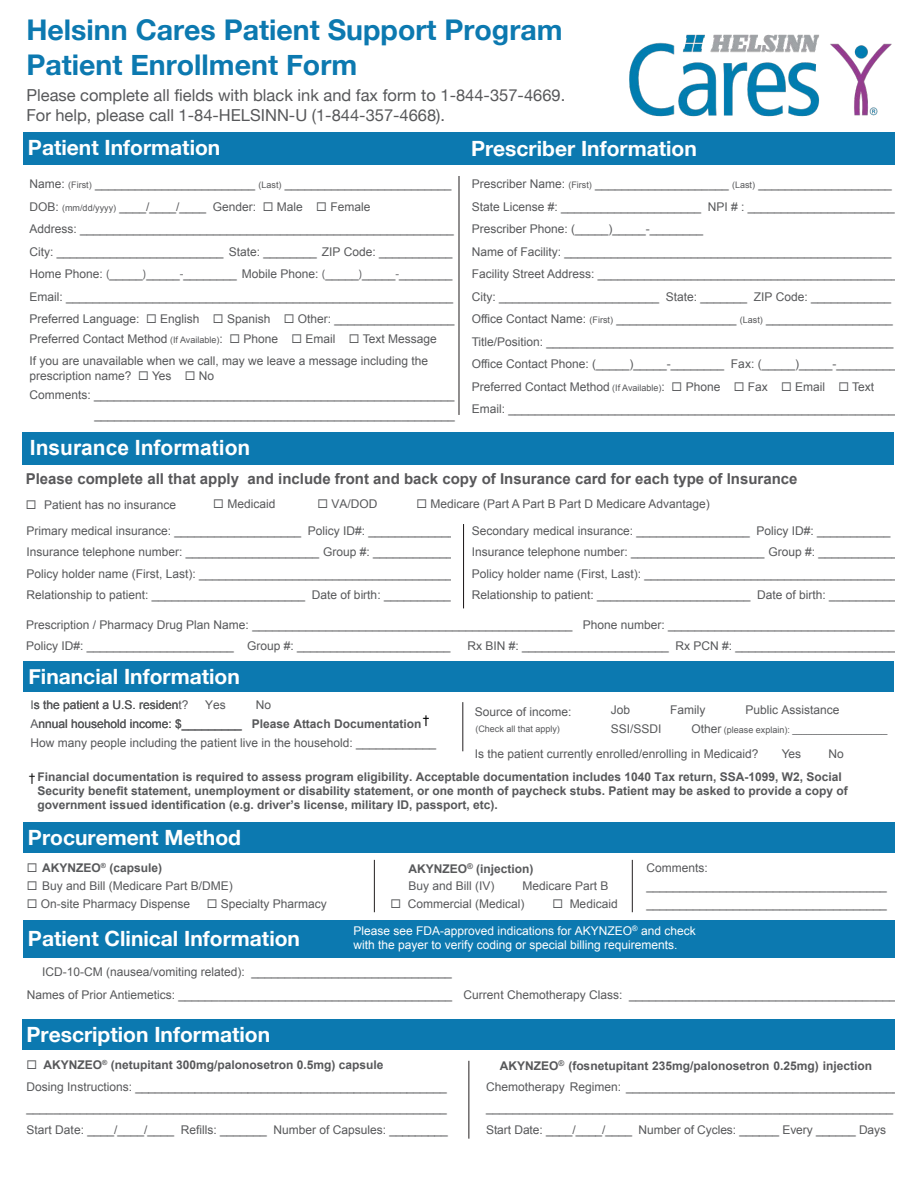
<style>
.page{position:relative;width:918px;height:1188px;background:#fff}
.page>*{position:absolute;margin:0;border:0;box-sizing:border-box;transform-origin:0 0}
.t1{font:700 28.5px/35.7px "Helvetica Neue";color:#0c79b0}
.t2{font:700 21px "Helvetica Neue";color:#fff}
.t3{font:700 21px "Arial";color:#fff}
.t4{font:700 21px "Helvetica Neue";color:#fff}
.t5{font:16.5px/19.8px "Helvetica Neue";color:#57585a}
.t6{font:700 15px "Arial";color:#58585a}
.t7{font:12px/22.5px "Arial";color:#57585a}
.t8{font:700 12px/13.6px "Arial";color:#57585a}
.t9{font:12px/14.4px "Arial";color:#fff}
.t10{font:12px "Arial";color:#58595b}
.t11{font:700 12px/17.2px "Arial";color:#58595b}
.t12{font:700 12px "Arial";color:#57585a}
.t13{font:12px "Arial";color:#000}
.t14{font:9px "Arial";color:#58595b}
.t15{font:9px "Arial";color:#58595b}
.s1{font-size:9px}
.s2{font-family:"Myriad Pro"}
.s3{font-size:12px}
.s4{font-family:"Helvetica Neue";font-weight:400;color:#000}
.s5{font-style:inherit}
.s6{font-weight:400}
.s7{font-weight:700}
</style>
<div class="page">
<div style="left:23px;top:132px;width:875px;height:32px;background:#0c79b0"></div>
<div style="left:23px;top:1019px;width:876px;height:30px;background:#0c79b0"></div>
<hr style="left:459px;top:176px;width:1px;height:239px;background:#231f20">
<hr style="left:469px;top:1061px;width:1px;height:78px;background:#231f20">
<div style="left:23px;top:920px;width:879px;height:38px;background:#0c79b0"></div>
<div style="left:23px;top:822px;width:879px;height:31px;background:#0c79b0"></div>
<hr style="left:374px;top:860px;width:1px;height:52px;background:#231f20">
<hr style="left:632px;top:860px;width:1px;height:52px;background:#231f20">
<div style="left:23px;top:432px;width:871px;height:33px;background:#0c79b0"></div>
<hr style="left:463px;top:524px;width:1px;height:84px;background:#231f20">
<div style="left:895px;top:130px;width:11px;height:1031px;background:#fff"></div>
<hr style="left:463px;top:702px;width:1px;height:49px;background:#231f20">
<div style="left:23px;top:661px;width:871px;height:31px;background:#0c79b0"></div>
<img style="left:629px;top:34px;width:263px;height:82px">
<h1 class="t1" style="left:26px;top:12px;width:538px">Helsinn Cares Patient Support Program<br>Patient Enrollment Form</h1>
<h3 class="t5" style="left:26px;top:86px;width:540px">Please complete all fields with black ink and fax form to 1-844-357-4669.<br>For help, please call 1-84-HELSINN-U (1-844-357-4668).</h3>
<h2 class="t2" style="left:28px;top:131px;width:194px">Patient Information</h2>
<h2 class="t2" style="left:471px;top:132px;width:227px">Prescriber Information</h2>
<p class="t7" style="left:29px;top:173px;width:427px">Name: <span class="s1">(First)</span> ________________________ <span class="s1">(Last)</span> _________________________ DOB: <span class="s1">(mm/dd/yyyy)</span> ____/____/____ Gender: ◻ Male ◻ Female<br>Address: ________________________________________________________ City: _________________________ State: ________ ZIP Code: ___________ Home Phone: <span class="s2">(</span>_____<span class="s2">)</span>_____<span class="s2">-</span>________ Mobile Phone: <span class="s2">(</span>_____<span class="s2">)</span>_____<span class="s2">-</span>________ Email: __________________________________________________________ Preferred Language: ◻ English ◻ Spanish ◻ Other: __________________</p>
<p class="t7" style="left:29px;top:327px;width:409px">Preferred Contact Method <span class="s1">(If Available)</span>: ◻ Phone ◻ Email ◻ Text Message<br>If you are unavailable when we call, may we leave a message including the</p>
<p class="t7" style="left:29px;top:364px;width:186px">prescription name? ◻ Yes ◻ No</p>
<p class="t7" style="left:29px;top:384px;width:426px">Comments: ______________________________________________________</p>
<p class="t7" style="left:94px;top:403px;width:362px">______________________________________________________</p>
<p class="t7" style="left:472px;top:173px;width:428px">Prescriber Name: <span class="s1">(First)</span> ____________________ <span class="s1">(Last)</span> ____________________ State License #: _____________________ NPI # : ______________________ Prescriber Phone: (_____)_____-________<br>Name of Facility: _________________________________________________ Facility Street Address: _____________________________________________ City: ________________________ State: _______ ZIP Code: ____________ Office Contact Name: <span class="s1">(First)</span> __________________ <span class="s1">(Last)</span> ___________________ Title/Position: ____________________________________________________ Office Contact Phone: (_____)_____-________ Fax: (_____)_____-_________ Preferred Contact Method <span class="s1">(If Available)</span>: ◻ Phone ◻ Fax ◻ Email ◻ Text Email: __________________________________________________________</p>
<h2 class="t3" style="left:30px;top:434px;width:222px">Insurance Information</h2>
<p class="t6" style="left:26px;top:469px;width:773px">Please complete all that apply and include front and back copy of Insurance card for each type of Insurance</p>
<p class="t7" style="left:26px;top:494px;width:152px">◻ Patient has no insurance</p>
<p class="t7" style="left:213px;top:493px;width:64px">◻ Medicaid</p>
<p class="t7" style="left:317px;top:493px;width:62px">◻ VA/DOD</p>
<p class="t7" style="left:416px;top:493px;width:295px">◻ Medicare (Part A Part B Part D Medicare Advantage)</p>
<p class="t7" style="left:26px;top:520px;width:430px;line-height:21.3px">Primary medical insurance: ___________________ Policy ID#: _____________ Insurance telephone number: ____________________ Group #: ____________ Policy holder name (First, Last): ______________________________________ Relationship to patient: _______________________ Date of birth: __________</p>
<p class="t7" style="left:472px;top:520px;width:428px;line-height:21.3px">Secondary medical insurance: _________________ Policy ID#: ___________ Insurance telephone number: ____________________ Group #: ____________ Policy holder name (First, Last): ______________________________________ Relationship to patient: _______________________ Date of birth: __________</p>
<p class="t7" style="left:26px;top:614px;width:870px;line-height:21.3px">Prescription / Pharmacy Drug Plan Name: ________________________________________________ Phone number: __________________________________<br>Policy ID#: ______________________ Group #: _______________________</p>
<p class="t7" style="left:467px;top:635px;width:430px">Rx BIN #: ______________________ Rx PCN #: ________________________</p>
<h2 class="t4" style="left:28px;top:660px;width:213px">Financial Information</h2>
<p class="t7" style="left:30px;top:694px;width:160px">Is the atient a U.S. resident?</p>
<p class="t7" style="left:63px;top:694px;width:8px">p</p>
<p class="t7" style="left:205px;top:694px;width:22px">Yes</p>
<p class="t7" style="left:256px;top:694px;width:17px">No</p>
<p class="t7" style="left:30px;top:713px;width:213px">Annual ousehold income: $_________</p>
<p class="t13" style="left:423px;top:712px;width:8px">†</p>
<p class="t7" style="left:71px;top:713px;width:8px">h</p>
<p class="t12" style="left:252px;top:716px;width:171px">Please Attach Documentation</p>
<p class="t7" style="left:30px;top:732px;width:407px">How many people including the patient live in the household: ____________</p>
<p class="t10" style="left:611px;top:702px;width:21px">Job</p>
<p class="t10" style="left:670px;top:702px;width:37px">Family</p>
<p class="t10" style="left:745px;top:702px;width:96px">Public Assistance</p>
<p class="t7" style="left:475px;top:700px;width:98px">Source of income:</p>
<p class="t7" style="left:475px;top:742px;width:285px">Is the patient currently enrolled/enrolling in Medicaid?</p>
<p class="t7" style="left:782px;top:742px;width:21px">Yes</p>
<p class="t7" style="left:829px;top:742px;width:17px">No</p>
<p class="t15" style="left:475px;top:723px;width:86px">(Check all that apply)</p>
<p class="t10" style="left:611px;top:721px;width:52px">SSI/SSDI</p>
<p class="t14" style="left:691px;top:724px;width:198px"><span class="s3">Other</span> (please explain): ___________________</p>
<p class="t8" style="left:38px;top:771px;width:812px;text-indent:-9px"><span class="s4">†</span> <span class="s5">Financial documentation is required to assess program eligibility. Acceptable documentation includes 1040 Tax return, SSA-1099, W2, Social<br></span>Security benefit statement, unemployment or disability statement, or one month of paycheck stubs. Patient may be asked to provide a copy of government issued identification (e.g. driver’s license, military ID, passport, etc).</p>
<h2 class="t2" style="left:28px;top:821px;width:215px">Procurement Method</h2>
<p class="t8" style="left:27px;top:861px;width:137px">◻ AKYNZEO<sup>®</sup> (capsule)</p>
<p class="t7" style="left:27px;top:875px;width:207px">◻ Buy and Bill (Medicare Part B/DME)</p>
<p class="t7" style="left:27px;top:893px;width:165px">◻ On-site Pharmacy Dispense</p>
<p class="t7" style="left:207px;top:893px;width:122px">◻ Specialty Pharmacy</p>
<h2 class="t2" style="left:28px;top:922px;width:274px">Patient Clinical Information</h2>
<p class="t7" style="left:647px;top:859px;width:242px;line-height:18px">Comments: ____________________________________ ____________________________________</p>
<p class="t11" style="left:408px;top:860px;width:127px">AKYNZEO<sup>®</sup> (injection)<br><span class="s6">Buy and Bill (IV)</span></p>
<p class="t10" style="left:523px;top:878px;width:88px">Medicare Part B</p>
<p class="t9" style="left:353px;top:924px;width:344px">Please see FDA-approved indications for AKYNZEO<sup>®</sup> and check with the payer to verify coding or special billing requirements.</p>
<p class="t7" style="left:390px;top:893px;width:136px">◻ Commercial (Medical)</p>
<p class="t7" style="left:552px;top:893px;width:67px">◻ Medicaid</p>
<p class="t7" style="left:27px;top:960px;width:871px;line-height:23.2px;text-indent:15px">ICD-10-CM (nausea/vomiting related): ______________________________<br>Names of Prior Antiemetics: _________________________________________ Current Chemotherapy Class: ________________________________________</p>
<h2 class="t2" style="left:26px;top:1018px;width:245px">Prescription Information</h2>
<p class="t7" style="left:27px;top:1054px;width:423px;line-height:21.5px">◻ <span class="s7">AKYNZEO</span><sup>®</sup> <span class="s7">(netupitant 300mg/palonosetron 0.5mg) capsule<br></span>Dosing Instructions: _______________________________________________ _______________________________________________________________ Start Date: ____/____/____ Refills: _______ Number of Capsules: _________</p>
<p class="t7" style="left:486px;top:1055px;width:415px;line-height:21.5px;text-indent:14px"><span class="s7">AKYNZEO</span><sup>®</sup> <span class="s7">(fosnetupitant</span> <span class="s7">235mg</span><span class="s7">/palonosetron</span> <span class="s7">0.25mg</span><span class="s7">) injection </span>Chemotherapy Regimen: _________________________________________ _____________________________________________________________ Start Date: ____/____/____ Number of Cycles: ______ Every ______ Days</p>
</div>
